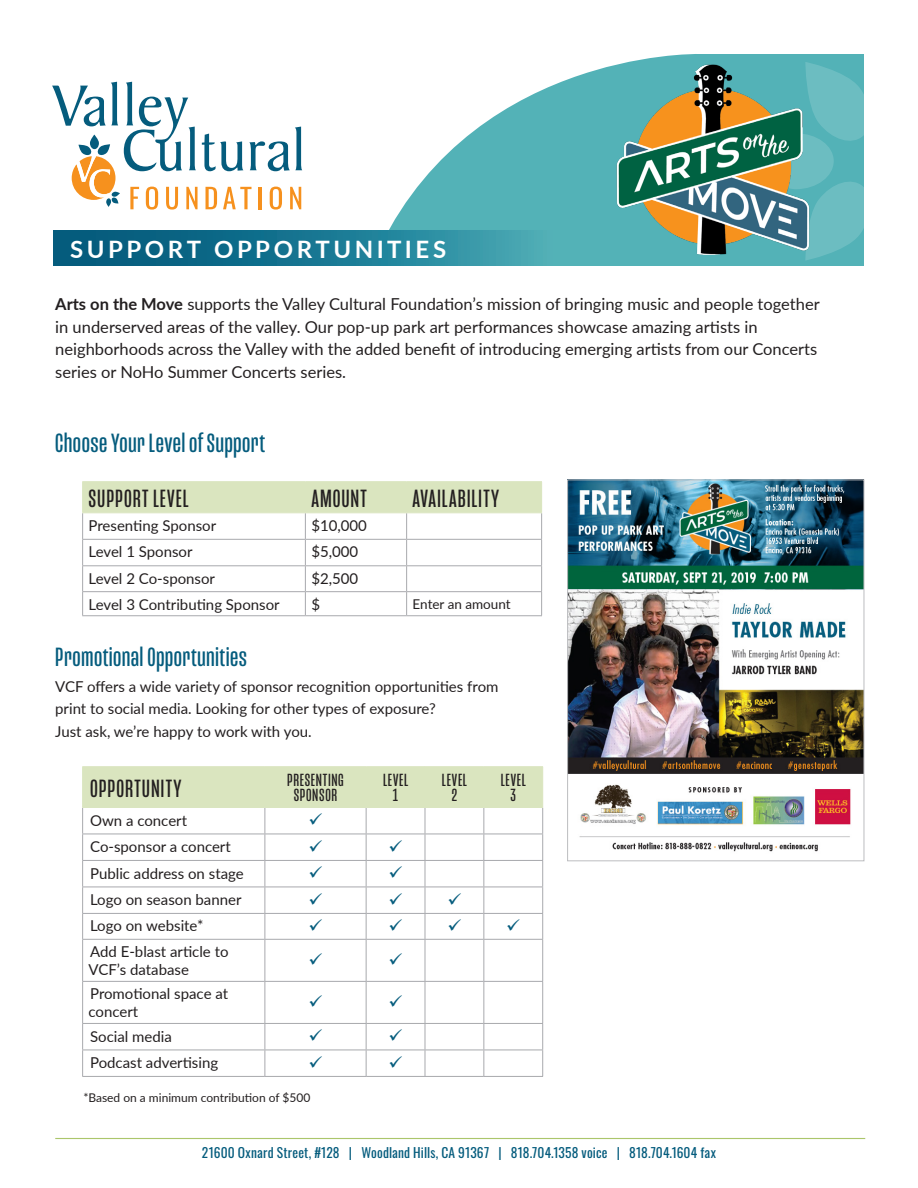
<style>
.page{position:relative;width:918px;height:1188px;background:#fff}
.page>*{position:absolute;margin:0;border:0;box-sizing:border-box;transform-origin:0 0}
.t1{font:27px "Mongoose";letter-spacing:.015em;color:#055c7d}
.t2{font:25.5px "Mongoose";letter-spacing:.035em;color:#231f20}
.t3{font:700 24px "Lato";letter-spacing:.15em;color:#fff}
.t4{font:18px/15.3px "Mongoose";letter-spacing:.045em;color:#231f20;text-align:center}
.t5{font:16.5px/22.5px "Lato";color:#231f20}
.t6{font:15px/22.5px "Lato";color:#231f20}
.t7{font:13.5px "Oswald";letter-spacing:.015em;color:#055c7d}
.t8{font:13.5px "Lato";color:#231f20}
.t9{font:12px "Lato";color:#231f20}
.s1{font-weight:700}
</style>
<div class="page">
<svg style="left:389px;top:54px;width:475px;height:176px;fill:#53b2b7"></svg>
<svg style="left:54px;top:230px;width:810px;height:36px;background:#26849a"></svg>
<svg style="left:743px;top:62px;width:121px;height:199px;background:#61b8bc"></svg>
<hr style="left:82px;top:615px;width:223px;height:1px;background:#a8a9ad">
<hr style="left:305px;top:615px;width:102px;height:1px;background:#a8a9ad">
<svg style="left:82px;top:482px;width:460px;height:133px"></svg>
<hr style="left:407px;top:615px;width:135px;height:1px;background:#a8a9ad">
<hr style="left:82px;top:481px;width:223px;height:1px;background:#dae5bf">
<hr style="left:82px;top:482px;width:1px;height:30px;background:#dae5bf">
<hr style="left:305px;top:481px;width:102px;height:1px;background:#dae5bf">
<hr style="left:407px;top:481px;width:135px;height:1px;background:#dae5bf">
<hr style="left:541px;top:482px;width:1px;height:30px;background:#dae5bf">
<hr style="left:82px;top:512px;width:223px;height:1px;background:#dae5bf">
<hr style="left:305px;top:512px;width:102px;height:1px;background:#dae5bf">
<hr style="left:407px;top:512px;width:135px;height:1px;background:#dae5bf">
<svg style="left:83px;top:940px;width:459px;height:136px"></svg>
<hr style="left:82px;top:939px;width:183px;height:1px;background:#a8a9ad">
<hr style="left:82px;top:940px;width:1px;height:41px;background:#a8a9ad">
<hr style="left:82px;top:981px;width:183px;height:1px;background:#a8a9ad">
<hr style="left:82px;top:982px;width:1px;height:41px;background:#a8a9ad">
<hr style="left:82px;top:1023px;width:183px;height:1px;background:#a8a9ad">
<svg style="left:82px;top:1024px;width:1px;height:52px"></svg>
<hr style="left:265px;top:940px;width:1px;height:41px;background:#a8a9ad">
<hr style="left:366px;top:940px;width:1px;height:41px;background:#a8a9ad">
<hr style="left:425px;top:940px;width:1px;height:41px;background:#a8a9ad">
<hr style="left:265px;top:982px;width:1px;height:41px;background:#a8a9ad">
<hr style="left:366px;top:982px;width:1px;height:41px;background:#a8a9ad">
<hr style="left:425px;top:982px;width:1px;height:41px;background:#a8a9ad">
<svg style="left:265px;top:1024px;width:1px;height:52px"></svg>
<svg style="left:366px;top:1024px;width:1px;height:52px"></svg>
<svg style="left:425px;top:1024px;width:1px;height:52px"></svg>
<hr style="left:265px;top:939px;width:101px;height:1px;background:#a8a9ad">
<hr style="left:366px;top:939px;width:59px;height:1px;background:#a8a9ad">
<hr style="left:425px;top:939px;width:59px;height:1px;background:#a8a9ad">
<hr style="left:484px;top:939px;width:59px;height:1px;background:#a8a9ad">
<hr style="left:483px;top:940px;width:1px;height:41px;background:#a8a9ad">
<hr style="left:542px;top:940px;width:1px;height:41px;background:#a8a9ad">
<hr style="left:265px;top:981px;width:101px;height:1px;background:#a8a9ad">
<hr style="left:366px;top:981px;width:59px;height:1px;background:#a8a9ad">
<hr style="left:425px;top:981px;width:59px;height:1px;background:#a8a9ad">
<hr style="left:484px;top:981px;width:59px;height:1px;background:#a8a9ad">
<hr style="left:483px;top:982px;width:1px;height:41px;background:#a8a9ad">
<hr style="left:542px;top:982px;width:1px;height:41px;background:#a8a9ad">
<hr style="left:82px;top:1050px;width:183px;height:1px;background:#a8a9ad">
<hr style="left:82px;top:1076px;width:183px;height:1px;background:#a8a9ad">
<hr style="left:265px;top:1023px;width:101px;height:1px;background:#a8a9ad">
<hr style="left:366px;top:1023px;width:59px;height:1px;background:#a8a9ad">
<hr style="left:425px;top:1023px;width:59px;height:1px;background:#a8a9ad">
<hr style="left:484px;top:1023px;width:59px;height:1px;background:#a8a9ad">
<svg style="left:483px;top:1024px;width:1px;height:52px"></svg>
<svg style="left:542px;top:1024px;width:1px;height:52px"></svg>
<hr style="left:265px;top:1050px;width:101px;height:1px;background:#a8a9ad">
<hr style="left:366px;top:1050px;width:59px;height:1px;background:#a8a9ad">
<hr style="left:425px;top:1050px;width:59px;height:1px;background:#a8a9ad">
<hr style="left:484px;top:1050px;width:59px;height:1px;background:#a8a9ad">
<hr style="left:265px;top:1076px;width:101px;height:1px;background:#a8a9ad">
<hr style="left:366px;top:1076px;width:59px;height:1px;background:#a8a9ad">
<hr style="left:425px;top:1076px;width:59px;height:1px;background:#a8a9ad">
<hr style="left:484px;top:1076px;width:59px;height:1px;background:#a8a9ad">
<hr style="left:82px;top:766px;width:183px;height:1px;background:#dae5bf">
<hr style="left:265px;top:766px;width:101px;height:1px;background:#dae5bf">
<hr style="left:366px;top:766px;width:59px;height:1px;background:#dae5bf">
<hr style="left:425px;top:766px;width:59px;height:1px;background:#dae5bf">
<hr style="left:484px;top:766px;width:59px;height:1px;background:#dae5bf">
<hr style="left:55px;top:1138px;width:810px;height:1px;background:#abc66b">
<img style="left:569px;top:482px;width:293px;height:370px">
<div style="left:567px;top:480px;width:297px;height:381px;border:1px solid #bcbdc0"></div>
<svg style="left:52px;top:82px;width:250px;height:128px"></svg>
<img style="left:599px;top:54px;width:228px;height:200px">
<svg style="left:82px;top:767px;width:461px;height:172px"></svg>
<svg style="left:310px;top:953px;width:12px;height:12px"></svg>
<svg style="left:390px;top:953px;width:12px;height:12px"></svg>
<svg style="left:310px;top:995px;width:12px;height:12px"></svg>
<svg style="left:390px;top:995px;width:12px;height:12px"></svg>
<svg style="left:310px;top:1029px;width:12px;height:12px"></svg>
<svg style="left:390px;top:1029px;width:12px;height:12px"></svg>
<svg style="left:310px;top:1056px;width:12px;height:12px"></svg>
<svg style="left:390px;top:1056px;width:12px;height:12px"></svg>
<h3 class="t3" style="left:70px;top:232px;width:378px">SUPPORT OPPORTUNITIES</h3>
<p class="t5" style="left:55px;top:292px;width:766px"><span class="s1">Arts on the Move</span> supports the Valley Cultural Foundation’s mission of bringing music and people together in underserved areas of the valley. Our pop-up park art performances showcase amazing artists in neighborhoods across the Valley with the added benefit of introducing emerging artists from our Concerts series or NoHo Summer Concerts series.</p>
<h1 class="t1" style="left:55px;top:427px;width:211px">Choose Your Level of Support</h1>
<h2 class="t2" style="left:89px;top:484px;width:101px">SUPPORT LEVEL</h2>
<h2 class="t2" style="left:311px;top:484px;width:57px">AMOUNT</h2>
<h2 class="t2" style="left:413px;top:484px;width:88px">AVAILABILITY</h2>
<p class="t6" style="left:89px;top:514px;width:129px">Presenting Sponsor</p>
<p class="t6" style="left:311px;top:514px;width:57px">$10,000</p>
<p class="t6" style="left:89px;top:540px;width:105px">Level 1 Sponsor</p>
<p class="t6" style="left:311px;top:540px;width:48px">$5,000</p>
<p class="t6" style="left:89px;top:567px;width:128px">Level 2 Co-sponsor</p>
<p class="t6" style="left:311px;top:567px;width:48px">$2,500</p>
<p class="t6" style="left:89px;top:592px;width:193px">Level 3 Contributing Sponsor</p>
<p class="t6" style="left:311px;top:592px;width:10px">$</p>
<p class="t8" style="left:413px;top:594px;width:100px">Enter an amount</p>
<h1 class="t1" style="left:55px;top:642px;width:193px">Promotional Opportunities</h1>
<p class="t6" style="left:55px;top:674px;width:445px">VCF offers a wide variety of sponsor recognition opportunities from print to social media. Looking for other types of exposure?<br>Just ask, we’re happy to work with you.</p>
<h2 class="t2" style="left:90px;top:774px;width:93px">OPPORTUNITY</h2>
<p class="t4" style="left:287px;top:773px;width:58px">PRESENTING<br>SPONSOR</p>
<p class="t4" style="left:383px;top:773px;width:27px">LEVEL<br>1</p>
<p class="t4" style="left:442px;top:773px;width:27px">LEVEL<br>2</p>
<p class="t4" style="left:501px;top:773px;width:27px">LEVEL<br>3</p>
<p class="t6" style="left:90px;top:808px;width:98px">Own a concert</p>
<p class="t6" style="left:90px;top:835px;width:142px">Co-sponsor a concert</p>
<p class="t6" style="left:90px;top:861px;width:155px">Public address on stage</p>
<p class="t6" style="left:90px;top:888px;width:153px">Logo on season banner</p>
<p class="t6" style="left:90px;top:914px;width:115px">Logo on website*</p>
<p class="t6" style="left:89px;top:942px;width:141px;line-height:18px">Add E-blast article to<br>VCF’s database</p>
<p class="t6" style="left:89px;top:984px;width:141px;line-height:18px">Promotional space at concert</p>
<p class="t6" style="left:90px;top:1024px;width:83px">Social media</p>
<p class="t6" style="left:90px;top:1051px;width:130px">Podcast advertising</p>
<p class="t9" style="left:83px;top:1089px;width:229px">*Based on a minimum contribution of $500</p>
<p class="t7" style="left:202px;top:1140px;width:516px">21600 Oxnard Street, #128 | Woodland Hills, CA 91367 | 818.704.1358 voice | 818.704.1604 fax</p>
</div>
